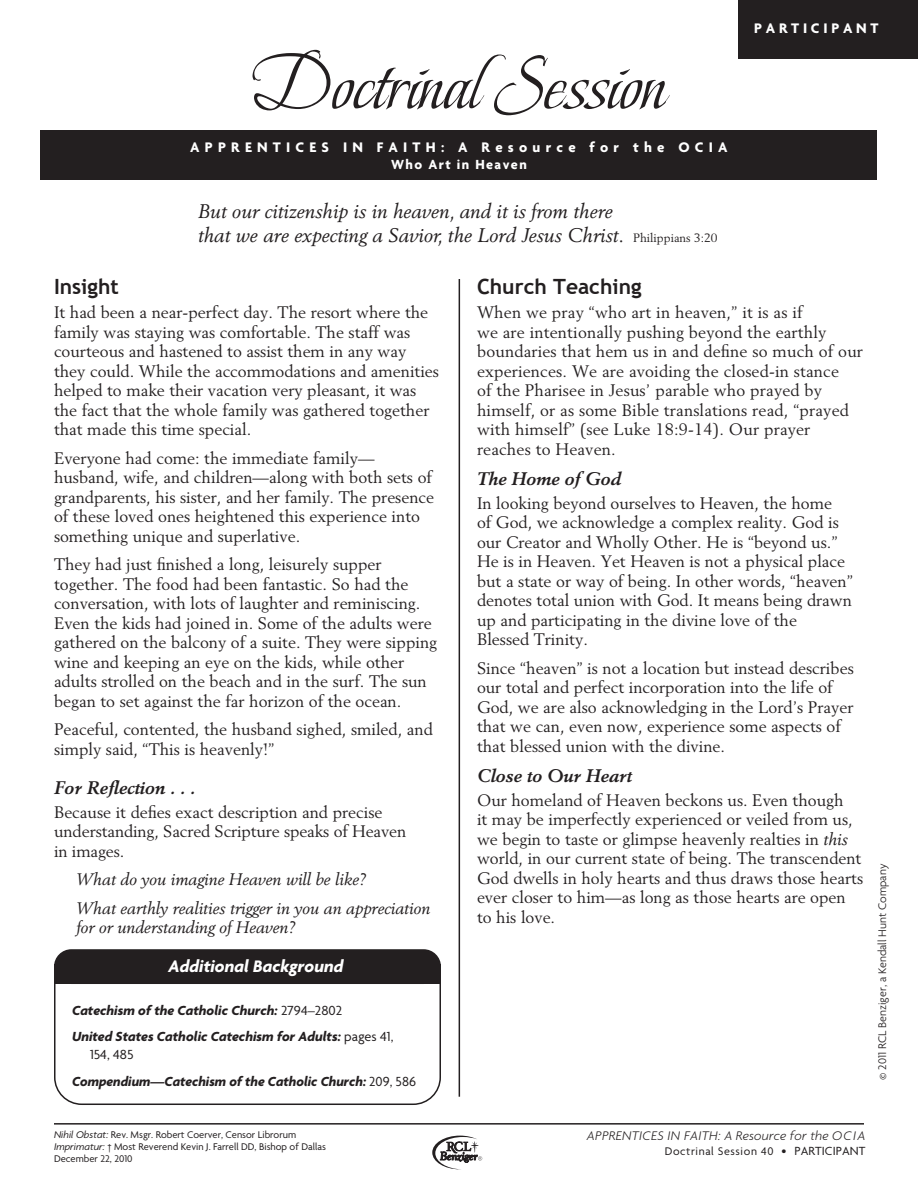
<style>
.page{position:relative;width:918px;height:1188px;background:#fff}
.page>*{position:absolute;margin:0;border:0;box-sizing:border-box;transform-origin:0 0}
.t1{font:78px "Beau Rivage";color:#231f20}
.RCIA_HeadA{font:700 21px "Trebuchet MS";color:#231f20}
.RCIA_Intro_quote{font:italic 19.5px/24px "Berling LT Std";color:#231f20}
.RCIA_headB{font:italic 700 18px "Berling LT Std";color:#231f20}
.t2{font:italic 700 18px "Agenda";color:#fff}
.RCIA_text{font:16.5px/19.5px "Berling LT Std";color:#231f20}
.RCIA_TextIndented{font:italic 16.5px/19.5px "Berling LT Std";color:#231f20}
.t3{font:700 15px "Agenda";letter-spacing:.35em;color:#fff}
.t4{font:700 15px "Agenda";letter-spacing:.25em;color:#fff}
.t5{font:italic 700 14.25px/18px "Agenda";color:#231f20}
.t6{font:700 14.25px "Agenda";letter-spacing:.1em;color:#fff}
.t7{font:italic 300 13.5px "Agenda";letter-spacing:.025em;color:#231f20}
.t8{font:300 12px "Agenda";color:#231f20}
.t9{font:12px "Agenda";letter-spacing:.05em;color:#231f20}
.Bottom_rule{font:10.5px/12px "Agenda";color:#231f20}
.s1{font-style:normal;font-size:12px}
.s2{font-weight:400;font-style:normal}
.s3{font-style:italic}
.s4{font-size:13.5px}
.s5{font-size:12.75px}
</style>
<div class="page">
<svg style="left:432px;top:1136px;width:50px;height:33px"></svg>
<div style="left:738px;top:0;width:180px;height:58px;background:#231f20"></div>
<div style="left:40px;top:130px;width:838px;height:50px;background:#231f20"></div>
<hr style="left:459px;top:279px;width:1px;height:818px;background:#231f20">
<div style="left:54px;top:950px;width:387px;height:155px;border:2px solid #231f20;border-radius:27px"></div>
<div style="left:54px;top:949px;width:387px;height:35px;background:#231f20;border-radius:17px"></div>
<div style="left:54px;top:965px;width:387px;height:19px;background:#231f20"></div>
<hr style="left:54px;top:1123px;width:810px;height:2px;background:#231f20">
<p class="t1" style="left:252px;top:21px;width:415px">Doctrinal Session</p>
<p class="t3" style="left:190px;top:139px;width:539px">APPRENTICES IN FAITH: A Resource for the OCIA</p>
<p class="t6" style="left:391px;top:157px;width:137px">Who Art in Heaven</p>
<p class="RCIA_Intro_quote" style="left:198px;top:199px;width:521px">But our citizenship is in heaven, and it is from there<br>that we are expecting a Savior, the Lord Jesus Christ. <span class="s1">Philippians 3:20</span></p>
<p class="t4" style="left:754px;top:20px;width:126px">PARTICIPANT</p>
<p class="RCIA_HeadA" style="left:54px;top:274px;width:66px">Insight</p>
<p class="RCIA_text" style="left:54px;top:303px;width:387px">It had been a near-perfect day. The resort where the family was staying was comfortable. The staff was courteous and hastened to assist them in any way they could. While the accommodations and amenities helped to make their vacation very pleasant, it was the fact that the whole family was gathered together that made this time special.</p>
<p class="RCIA_text" style="left:54px;top:448px;width:382px">Everyone had come: the immediate family— husband, wife, and children—along with both sets of grandparents, his sister, and her family. The presence of these loved ones heightened this experience into something unique and superlative.</p>
<p class="RCIA_text" style="left:54px;top:555px;width:385px">They had just finished a long, leisurely supper together. The food had been fantastic. So had the conversation, with lots of laughter and reminiscing.<br>Even the kids had joined in. Some of the adults were gathered on the balcony of a suite. They were sipping wine and keeping an eye on the kids, while other adults strolled on the beach and in the surf. The sun began to set against the far horizon of the ocean.</p>
<p class="RCIA_text" style="left:54px;top:720px;width:380px">Peaceful, contented, the husband sighed, smiled, and simply said, “This is heavenly!”</p>
<p class="RCIA_headB" style="left:54px;top:777px;width:143px">For Reflection . . .</p>
<p class="RCIA_text" style="left:54px;top:802px;width:354px">Because it defies exact description and precise understanding, Sacred Scripture speaks of Heaven in images.</p>
<p class="RCIA_TextIndented" style="left:76px;top:870px;width:291px">What do you imagine Heaven will be like?</p>
<p class="RCIA_TextIndented" style="left:76px;top:898px;width:355px">What earthly realities trigger in you an appreciation for or understanding of Heaven?</p>
<p class="t2" style="left:169px;top:956px;width:177px">Additional Background</p>
<p class="t5" style="left:72px;top:1002px;width:272px">Catechism of the Catholic Church: <span class="s2">2794–2802</span></p>
<p class="t5" style="left:90px;top:1029px;width:305px;text-indent:-18px">United States Catholic Catechism for Adults: <span class="s2">pages 41,<br>154, 485</span></p>
<p class="t5" style="left:72px;top:1073px;width:345px">Compendium—Catechism of the Catholic Church: <span class="s2">209, 586</span></p>
<p class="RCIA_HeadA" style="left:477px;top:274px;width:166px">Church Teaching</p>
<p class="RCIA_text" style="left:477px;top:303px;width:388px">When we pray “who art in heaven,” it is as if<br>we are intentionally pushing beyond the earthly boundaries that hem us in and define so much of our experiences. We are avoiding the closed-in stance<br>of the Pharisee in Jesus’ parable who prayed by himself, or as some Bible translations read, “prayed with himself” (see Luke 18:9-14). Our prayer reaches to Heaven.</p>
<p class="RCIA_headB" style="left:477px;top:468px;width:146px">The Home of God</p>
<p class="RCIA_text" style="left:477px;top:493px;width:377px">In looking beyond ourselves to Heaven, the home<br>of God, we acknowledge a complex reality. God is our Creator and Wholly Other. He is “beyond us.” He is in Heaven. Yet Heaven is not a physical place but a state or way of being. In other words, “heaven” denotes total union with God. It means being drawn up and participating in the divine love of the Blessed Trinity.</p>
<p class="RCIA_text" style="left:477px;top:658px;width:378px">Since “heaven” is not a location but instead describes our total and perfect incorporation into the life of God, we are also acknowledging in the Lord’s Prayer that we can, even now, experience some aspects of that blessed union with the divine.</p>
<p class="RCIA_headB" style="left:477px;top:765px;width:156px">Close to Our Heart</p>
<p class="RCIA_text" style="left:477px;top:790px;width:388px">Our homeland of Heaven beckons us. Even though<br>it may be imperfectly experienced or veiled from us, we begin to taste or glimpse heavenly realties in <span class="s3">this </span>world, in our current state of being. The transcendent God dwells in holy hearts and thus draws those hearts ever closer to him—as long as those hearts are open to his love.</p>
<p class="t8" style="left:876px;top:1080px;width:218px;rotate:-90deg">© 2011 RCL Benziger, a Kendall Hunt Company</p>
<p class="Bottom_rule" style="left:54px;top:1129px;width:273px"><span class="s3">Nihil Obstat:</span> Rev. Msgr. Robert Coerver, Censor Librorum<br><span class="s3">Imprimatur:</span> † Most Reverend Kevin J. Farrell DD, Bishop of Dallas<br>December 22, 2010</p>
<p class="t7" style="left:587px;top:1127px;width:280px">APPRENTICES IN FAITH: A Resource for the OCIA</p>
<p class="t9" style="left:665px;top:1145px;width:202px">Doctrinal Session 40 <span class="s4">•</span> <span class="s5">PARTICIPANT</span></p>
</div>
